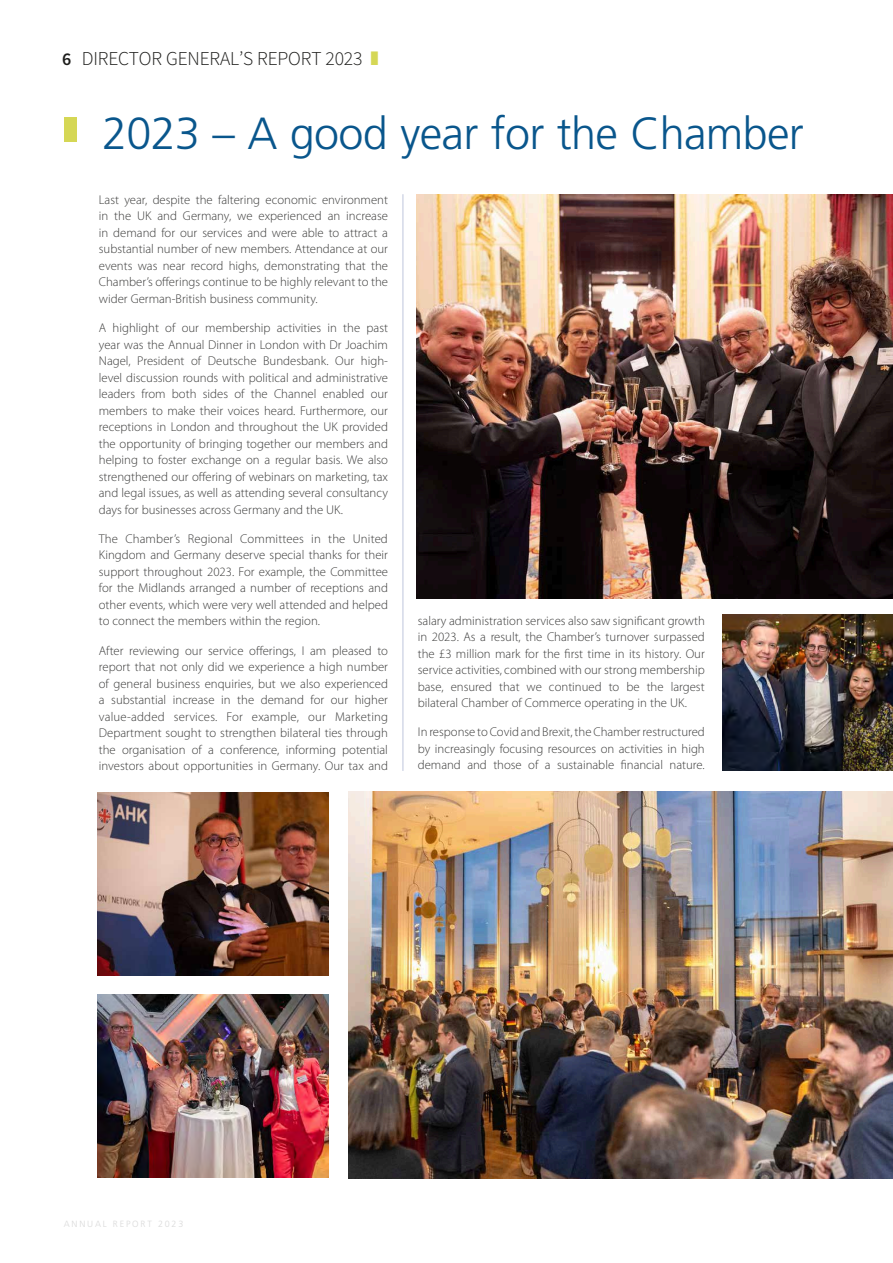
<style>
.page{position:relative;width:893px;height:1263px;background:#fff}
.page>*{position:absolute;margin:0;border:0;box-sizing:border-box;transform-origin:0 0}
.t1{font:300 45px "Frutiger";letter-spacing:-.015em;color:#09568c}
.t2{font:300 19.65px "Source Sans Pro";letter-spacing:-.01em;color:#1d1d1b}
.t3{font:300 12.75px/16.5px "Myriad Pro";color:#3d3d3c;text-align:justify}
.t4{font:300 9px "Frutiger";letter-spacing:.2em;color:#dadada}
.s1{font-weight:600;font-size:18px}
.s2{color:#d5d755}
</style>
<div class="page">
<div style="left:64px;top:117px;width:13px;height:24px;background:#d5d755"></div>
<hr style="left:403px;top:194px;width:1px;height:577px;background:#bfc6dc">
<img style="left:417px;top:194px;width:476px;height:405px">
<img style="left:98px;top:792px;width:230px;height:183px">
<img style="left:723px;top:615px;width:170px;height:156px">
<img style="left:98px;top:995px;width:230px;height:183px">
<img style="left:349px;top:791px;width:544px;height:388px">
<h2 class="t2" style="left:62px;top:47px;width:318px"><span class="s1">6</span> DIRECTOR GENERAL’S REPORT 2023 <span class="s2">❚</span></h2>
<h1 class="t1" style="left:102px;top:108px;width:703px">2023 – A good year for the Chamber</h1>
<p class="t3" style="left:99px;top:191px;width:291px">Last year, despite the faltering economic environment in the UK and Germany, we experienced an increase in demand for our services and were able to attract a substantial number of new members. Attendance at our events was near record highs, demonstrating that the Chamber’s offerings continue to be highly relevant to the wider German-British business community.</p>
<p class="t3" style="left:99px;top:320px;width:291px">A highlight of our membership activities in the past year was the Annual Dinner in London with Dr Joachim Nagel, President of Deutsche Bundesbank. Our high&shy;level discussion rounds with political and administrative leaders from both sides of the Channel enabled our members to make their voices heard. Furthermore, our receptions in London and throughout the UK provided the opportunity of bringing together our members and helping to foster exchange on a regular basis. We also strengthened our offering of webinars on marketing, tax and legal issues, as well as attending several consultancy days for businesses across Germany and the UK.</p>
<p class="t3" style="left:99px;top:530px;width:291px">The Chamber’s Regional Committees in the United Kingdom and Germany deserve special thanks for their support throughout 2023. For example, the Committee for the Midlands arranged a number of receptions and other events, which were very well attended and helped to connect the members within the region.</p>
<p class="t3" style="left:99px;top:642px;width:291px">After reviewing our service offerings, I am pleased to report that not only did we experience a high number of general business enquiries, but we also experienced a substantial increase in the demand for our higher value-added services. For example, our Marketing Department sought to strengthen bilateral ties through the organisation of a conference, informing potential investors about opportunities in Germany. Our tax and</p>
<p class="t3" style="left:418px;top:612px;width:289px">salary administration services also saw significant growth in 2023. As a result, the Chamber’s turnover surpassed the £3 million mark for the first time in its history. Our service activities, combined with our strong membership base, ensured that we continued to be the largest bilateral Chamber of Commerce operating in the UK.</p>
<p class="t3" style="left:418px;top:724px;width:289px">In response to Covid and Brexit, the Chamber restructured by increasingly focusing resources on activities in high demand and those of a sustainable financial nature.</p>
<p class="t4" style="left:64px;top:1219px;width:121px">ANNUAL REPORT 2023</p>
</div>
